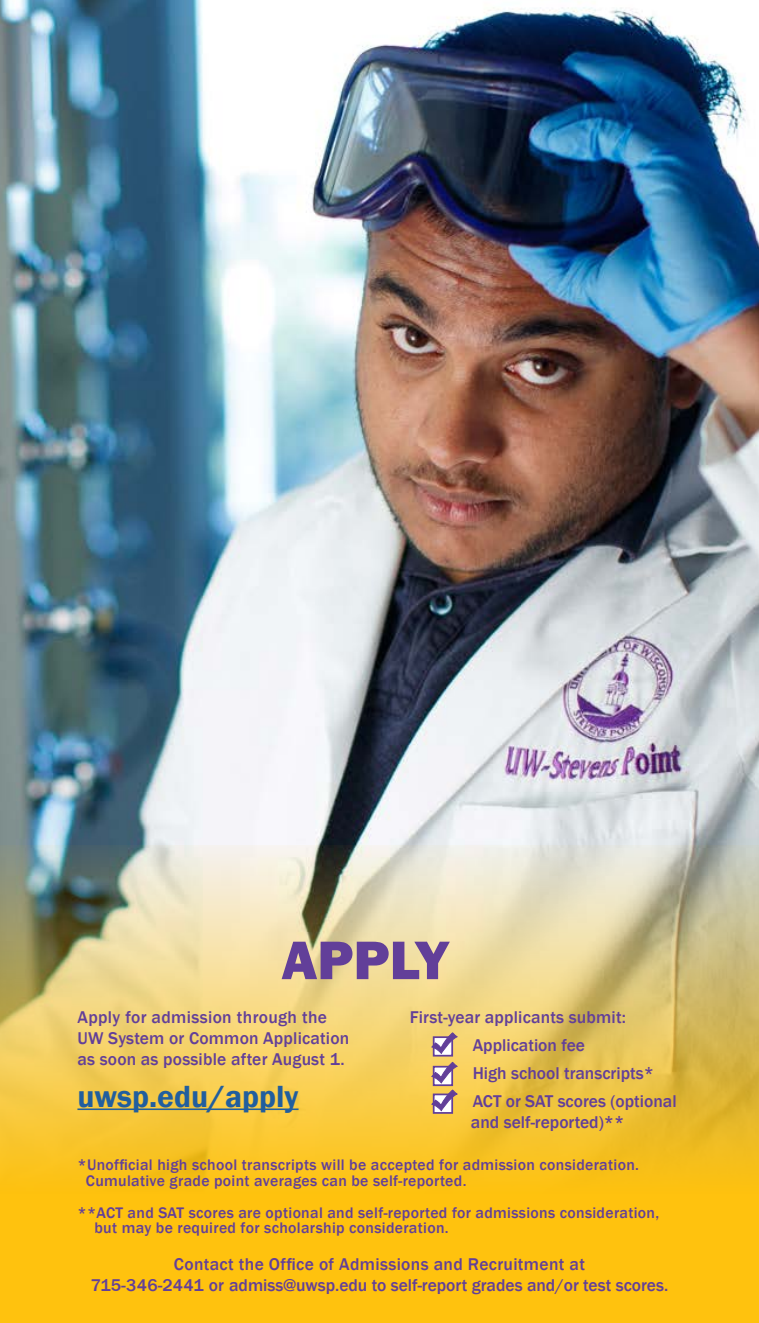
<style>
.page{position:relative;width:759px;height:1323px;background:#fff}
.page>*{position:absolute;margin:0;border:0;box-sizing:border-box;transform-origin:0 0}
.t1{font:800 56.18px "Franklin Gothic";color:#623f99}
.t2{font:600 31.5px "Franklin Gothic";color:#215e9e}
.t3{font:500 17.5px/21px "Franklin Gothic";letter-spacing:.01em;color:#623f99}
.t4{font:500 15.75px/15.8px "Franklin Gothic";letter-spacing:.02em;color:#623f99}
</style>
<div class="page">
<img style="left:0;top:0;width:759px;height:845px">
<svg style="left:0;top:845px;width:759px;height:478px;background:#ebc653"></svg>
<hr style="left:77px;top:1108px;width:221px;height:2px;background:#215e9e">
<svg style="left:433px;top:1054px;width:20px;height:3px"></svg>
<svg style="left:432px;top:1033px;width:25px;height:21px"></svg>
<svg style="left:433px;top:1083px;width:20px;height:3px"></svg>
<svg style="left:432px;top:1062px;width:25px;height:21px"></svg>
<svg style="left:433px;top:1111px;width:20px;height:3px"></svg>
<svg style="left:432px;top:1090px;width:25px;height:21px"></svg>
<h1 class="t1" style="left:281px;top:924px;width:169px">APPLY</h1>
<p class="t3" style="left:472px;top:1003px;width:205px;line-height:28px;text-indent:-63px">First-year applicants submit:<br>Application fee<br>High school transcripts*<br>ACT or SAT scores (optional</p>
<p class="t3" style="left:471px;top:1112px;width:155px">and self-reported)**</p>
<p class="t3" style="left:77px;top:1007px;width:273px">Apply for admission through the<br>UW System or Common Application as soon as possible after August 1.</p>
<h2 class="t2" style="left:77px;top:1077px;width:223px">uwsp.edu/apply</h2>
<p class="t4" style="left:86px;top:1158px;width:554px;text-indent:-9px">*Unofficial high school transcripts will be accepted for admission consideration.<br>Cumulative grade point averages can be self-reported.</p>
<p class="t4" style="left:94px;top:1205px;width:566px;text-indent:-17px">**ACT and SAT scores are optional and self-reported for admissions consideration, but may be required for scholarship consideration.</p>
<p class="t3" style="left:91px;top:1254px;width:579px;text-align:center">Contact the Office of Admissions and Recruitment at<br>715-346-2441 or admiss@uwsp.edu to self-report grades and/or test scores.</p>
</div>
